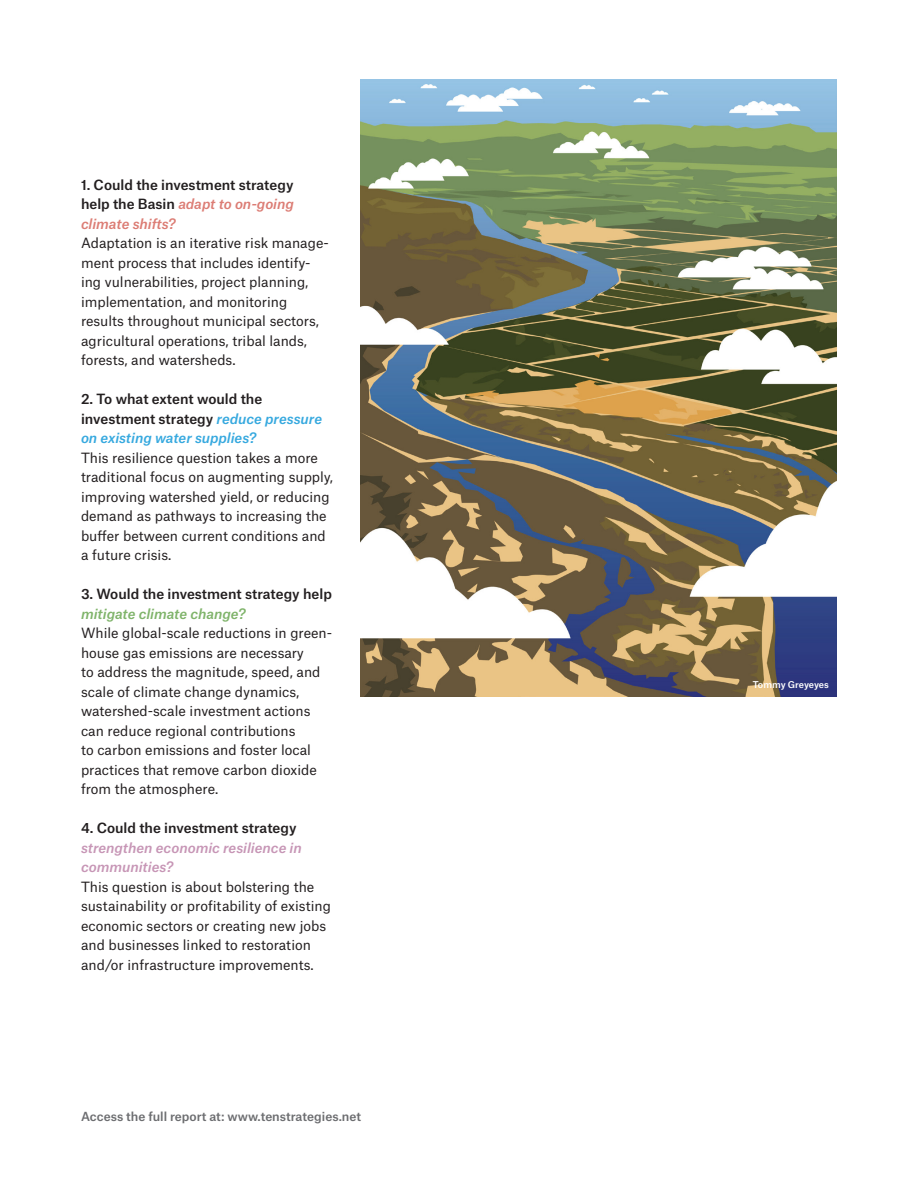
<style>
.page{position:relative;width:918px;height:1188px;background:#fff}
.page>*{position:absolute;margin:0;border:0;box-sizing:border-box;transform-origin:0 0}
.Normal_no_space{font:13.5px/19.5px "Atlas Grotesk";color:#231f20}
.Normal_summary{font:500 13.5px/19.5px "Atlas Grotesk";color:#231f20}
.Normal_summary-2{font:italic 500 13.5px/19.5px "Atlas Grotesk";color:#c796b6}
.Website{font:500 12px "Atlas Grotesk";color:#6c6d70}
.Illustration_credit{font:500 9px "Atlas Grotesk";letter-spacing:-.01em;color:#fff}
.s1{font-style:italic;color:#dc7d75}
.s2{font-style:italic;color:#37a9df}
.s3{font-style:italic;color:#80b46b}
.s4{font-style:normal;color:#231f20}
</style>
<div class="page">
<img style="left:360px;top:79px;width:477px;height:618px">
<p class="Normal_summary" style="left:81px;top:173px;width:214px;text-align:justify">1. Could the investment strategy help the Basin <span class="s1">adapt to on-going climate shifts?</span></p>
<p class="Normal_no_space" style="left:81px;top:232px;width:250px">Adaptation is an iterative risk manage&shy;ment process that includes identify&shy;ing vulnerabilities, project planning, implementation, and monitoring results throughout municipal sectors, agricultural operations, tribal lands, forests, and watersheds.</p>
<p class="Normal_summary" style="left:81px;top:388px;width:243px">2. To what extent would the investment strategy <span class="s2">reduce pressure on existing water supplies?</span></p>
<p class="Normal_no_space" style="left:81px;top:446px;width:253px">This resilience question takes a more traditional focus on augmenting supply, improving watershed yield, or reducing demand as pathways to increasing the buffer between current conditions and a future crisis.</p>
<p class="Normal_summary" style="left:81px;top:583px;width:252px">3. Would the investment strategy help <span class="s3">mitigate climate change?</span></p>
<p class="Normal_no_space" style="left:81px;top:622px;width:253px">While global-scale reductions in green&shy;house gas emissions are necessary<br>to address the magnitude, speed, and scale of climate change dynamics, watershed-scale investment actions can reduce regional contributions<br>to carbon emissions and foster local practices that remove carbon dioxide from the atmosphere.</p>
<p class="Normal_summary-2" style="left:81px;top:817px;width:222px"><span class="s4">4. Could the investment strategy </span>strengthen economic resilience in communities?</p>
<p class="Normal_no_space" style="left:81px;top:875px;width:251px">This question is about bolstering the sustainability or profitability of existing economic sectors or creating new jobs and businesses linked to restoration and/or infrastructure improvements.</p>
<p class="Website" style="left:81px;top:1106px;width:282px">Access the full report at: www.tenstrategies.net</p>
<p class="Illustration_credit" style="left:753px;top:677px;width:78px">Tommy Greyeyes</p>
</div>
